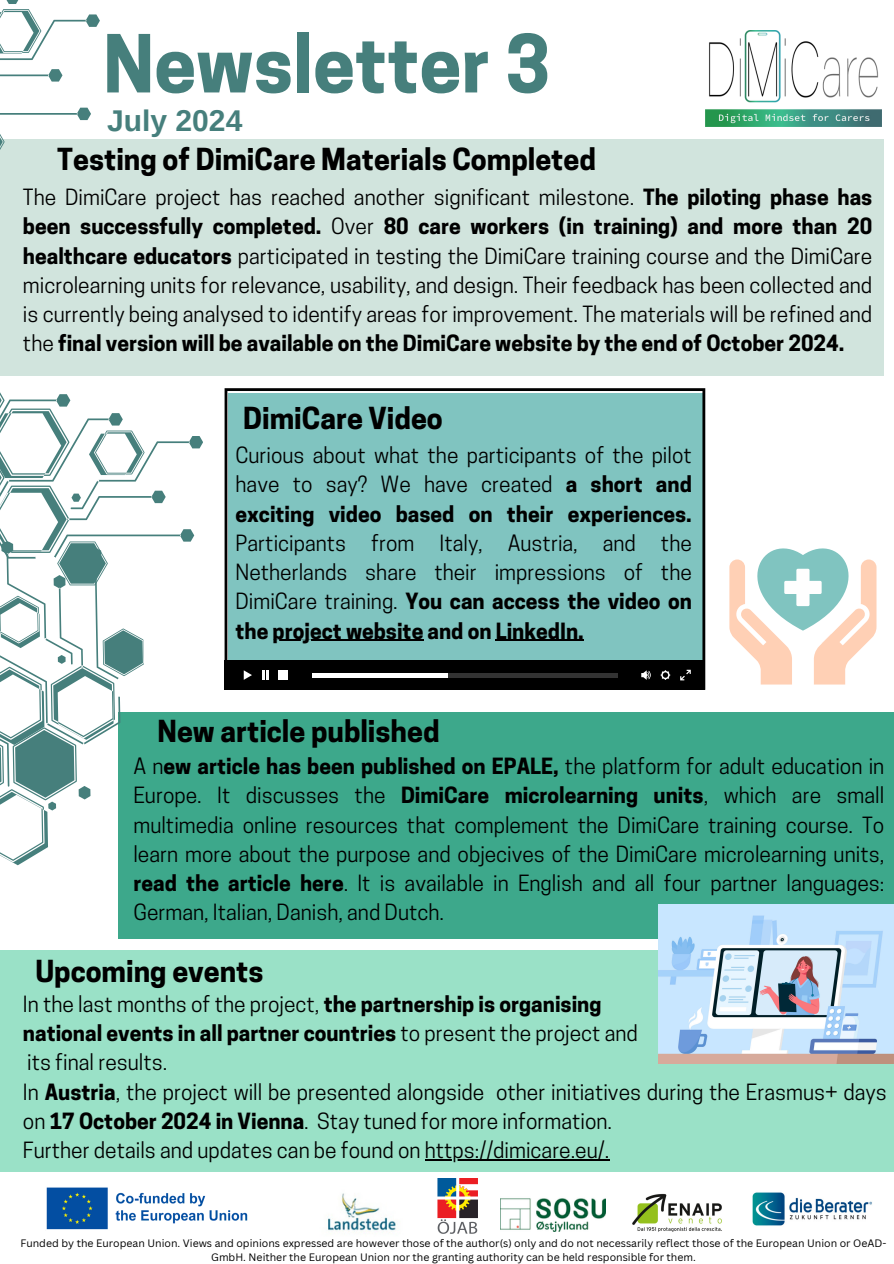
<style>
.page{position:relative;width:894px;height:1264px;background:#fff}
.page>*{position:absolute;margin:0;border:0;box-sizing:border-box;transform-origin:0 0}
.t1{font:700 75px "Cooper Hewitt";color:#467f7c}
.t2{font:700 30px "Arimo";color:#467f7c}
.t3{font:700 28.5px "Cooper Hewitt";color:#000}
.t4{font:21px/29.2px "Cooper Hewitt";color:#000;text-align:justify}
.t5{font:10.5px/14px "Canva Sans";color:#000;text-align:center}
.s1{font-weight:700}
</style>
<div class="page">
<img style="left:705px;top:31px;width:176px;height:95px">
<div style="left:0;top:139px;width:883px;height:237px;background:#d1e4dd"></div>
<svg style="left:0;top:0;width:99px;height:60px"></svg>
<svg style="left:0;top:69px;width:62px;height:13px"></svg>
<svg style="left:0;top:108px;width:91px;height:42px"></svg>
<img style="left:46px;top:1187px;width:202px;height:43px">
<img style="left:328px;top:1193px;width:68px;height:39px">
<img style="left:437px;top:1178px;width:40px;height:56px">
<img style="left:500px;top:1198px;width:105px;height:32px">
<img style="left:632px;top:1193px;width:90px;height:39px">
<img style="left:752px;top:1192px;width:120px;height:34px">
<div style="left:118px;top:712px;width:775px;height:226px;background:#3da88b"></div>
<svg style="left:0;top:392px;width:202px;height:473px"></svg>
<div style="left:0;top:950px;width:893px;height:221px;background:#9ae1c7"></div>
<div style="left:224px;top:388px;width:481px;height:272px;background:#80c4c0"></div>
<div style="left:224px;top:660px;width:481px;height:29px;background:#000"></div>
<svg style="left:680px;top:669px;width:10px;height:11px"></svg>
<svg style="left:660px;top:670px;width:10px;height:10px"></svg>
<svg style="left:244px;top:670px;width:8px;height:10px"></svg>
<svg style="left:262px;top:670px;width:6px;height:10px"></svg>
<div style="left:278px;top:670px;width:10px;height:10px;background:#fff"></div>
<svg style="left:641px;top:670px;width:9px;height:10px"></svg>
<div style="left:312px;top:672px;width:305px;height:5px;background:#333"></div>
<div style="left:312px;top:672px;width:135px;height:5px;background:#fff"></div>
<svg style="left:729px;top:548px;width:148px;height:136px"></svg>
<img style="left:658px;top:904px;width:235px;height:159px">
<hr style="left:272px;top:640px;width:151px;height:1px;background:#000">
<hr style="left:495px;top:640px;width:88px;height:1px;background:#000">
<hr style="left:424px;top:1159px;width:185px;height:1px;background:#000">
<h3 class="t1" style="left:103px;top:36px;width:448px">Newsletter 3</h3>
<p class="t2" style="left:107px;top:104px;width:137px">July 2024</p>
<h2 class="t3" style="left:57px;top:149px;width:540px">Testing of DimiCare Materials Completed</h2>
<h3 class="t4" style="left:23px;top:185px;width:850px">The DimiCare project has reached another significant milestone. <span class="s1">The piloting phase has been successfully completed.</span> Over <span class="s1">80 care workers (in training) and more than 20 healthcare educators</span> participated in testing the DimiCare training course and the DimiCare microlearning units for relevance, usability, and design. Their feedback has been collected and is currently being analysed to identify areas for improvement. The materials will be refined and the <span class="s1">final version will be available on the DimiCare website by the end of October 2024.</span></h3>
<p class="t3" style="left:243px;top:407px;width:201px">DimiCare Video</p>
<h2 class="t4" style="left:235px;top:443px;width:458px">Curious about what the participants of the pilot have to say? We have created <span class="s1">a short and exciting video based on their experiences.<br></span>Participants from Italy, Austria, and the Netherlands share their impressions of the DimiCare training. <span class="s1">You can access the video on the project website and on LinkedIn.</span></h2>
<p class="t3" style="left:157px;top:720px;width:283px">New article published</p>
<p class="t4" style="left:133px;top:754px;width:752px">A n<span class="s1">ew article has been published on EPALE,</span> the platform for adult education in Europe. It discusses the <span class="s1">DimiCare microlearning units</span>, which are small multimedia online resources that complement the DimiCare training course. To learn more about the purpose and objecives of the DimiCare microlearning units, <span class="s1">read the article here</span>. It is available in English and all four partner languages:<br>German, Italian, Danish, and Dutch.</p>
<p class="t3" style="left:35px;top:960px;width:230px">Upcoming events</p>
<p class="t4" style="left:23px;top:991px;width:865px;text-align:left">In the last months of the project, <span class="s1">the partnership is organising<br>national events in all partner countries</span> to present the project and<br>its final results.<br>In <span class="s1">Austria</span>, the project will be presented alongside other initiatives during the Erasmus+ days on <span class="s1">17 October 2024 in Vienna</span>. Stay tuned for more information.<br>Further details and updates can be found on https://dimicare.eu/.</p>
<h2 class="t5" style="left:20px;top:1235px;width:867px">Funded by the European Union. Views and opinions expressed are however those of the author(s) only and do not necessarily reflect those of the European Union or OeAD-<br>GmbH. Neither the European Union nor the granting authority can be held responsible for them.</h2>
</div>
